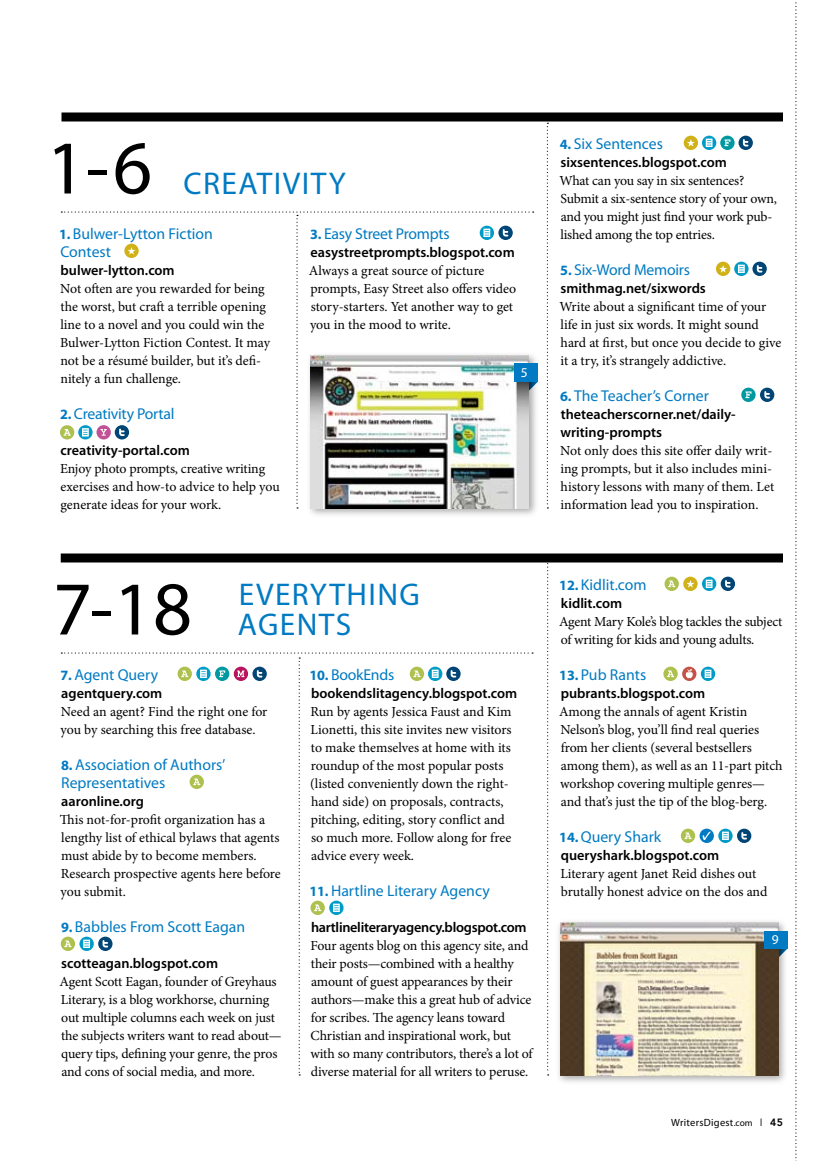
<style>
.page{position:relative;width:837px;height:1161px;background:#fff}
.page>*{position:absolute;margin:0;border:0;box-sizing:border-box;transform-origin:0 0}
.t1{font:76.5px "Myriad Pro";color:#000}
.t2{font:31.5px/30px "Myriad Pro";letter-spacing:.045em;color:#007ac2}
.t3{font:15.75px/18px "Myriad Pro";color:#007ac2}
.t4{font:600 14.25px/18px "Myriad Pro";color:#000}
.t5{font:600 14.25px "Myriad Pro";letter-spacing:-.02em;color:#000}
.t6{font:13.8px/18px "Minion Pro";letter-spacing:-.01em;color:#000}
.t7{font:13.5px "Myriad Pro";color:#fff}
.t8{font:10.5px "Myriad Pro";letter-spacing:.025em;color:#000}
.s1{font-weight:700;font-size:14.25px}
.s2{font-size:9.3px}
.s3{font-family:"Avenir LT Std"}
.s4{font-family:"Avenir LT Std";font-weight:800}
</style>
<div class="page">
<svg style="left:795px;top:2px;width:2px;height:1159px"></svg>
<svg style="left:547px;top:123px;width:1px;height:385px"></svg>
<div style="left:62px;top:112px;width:721px;height:10px;background:#000"></div>
<svg style="left:61px;top:212px;width:474px;height:296px"></svg>
<div style="left:684px;top:136px;width:14px;height:14px;background:#d0b218;border-radius:50%"></div>
<svg style="left:687px;top:139px;width:8px;height:8px"></svg>
<svg style="left:702px;top:136px;width:14px;height:14px"></svg>
<svg style="left:706px;top:139px;width:7px;height:8px"></svg>
<svg style="left:720px;top:136px;width:15px;height:14px"></svg>
<svg style="left:724px;top:139px;width:6px;height:7px"></svg>
<div style="left:739px;top:136px;width:14px;height:14px;background:#004575;border-radius:50%"></div>
<svg style="left:743px;top:139px;width:6px;height:8px"></svg>
<div style="left:716px;top:262px;width:14px;height:14px;background:#d0b218;border-radius:50%"></div>
<svg style="left:719px;top:265px;width:8px;height:8px"></svg>
<svg style="left:734px;top:262px;width:15px;height:14px"></svg>
<svg style="left:738px;top:265px;width:7px;height:8px"></svg>
<svg style="left:752px;top:262px;width:15px;height:14px"></svg>
<svg style="left:757px;top:265px;width:5px;height:8px"></svg>
<svg style="left:741px;top:388px;width:15px;height:14px"></svg>
<svg style="left:745px;top:391px;width:6px;height:7px"></svg>
<div style="left:760px;top:388px;width:14px;height:14px;background:#004575;border-radius:50%"></div>
<svg style="left:764px;top:391px;width:6px;height:8px"></svg>
<div style="left:61px;top:554px;width:722px;height:8px;background:#000"></div>
<div style="left:665px;top:577px;width:14px;height:14px;background:#aec14e;border-radius:50%"></div>
<svg style="left:668px;top:580px;width:7px;height:7px"></svg>
<div style="left:683px;top:577px;width:15px;height:14px;background:#d0b218;border-radius:50%"></div>
<svg style="left:686px;top:580px;width:8px;height:8px"></svg>
<svg style="left:702px;top:577px;width:14px;height:14px"></svg>
<svg style="left:706px;top:580px;width:7px;height:8px"></svg>
<div style="left:721px;top:577px;width:14px;height:14px;background:#004575;border-radius:50%"></div>
<svg style="left:725px;top:580px;width:6px;height:8px"></svg>
<svg style="left:663px;top:667px;width:15px;height:14px"></svg>
<svg style="left:667px;top:670px;width:7px;height:7px"></svg>
<div style="left:682px;top:667px;width:14px;height:14px;background:#c55247;border-radius:50%"></div>
<svg style="left:686px;top:669px;width:7px;height:9px"></svg>
<svg style="left:701px;top:667px;width:14px;height:14px"></svg>
<svg style="left:705px;top:670px;width:6px;height:8px"></svg>
<div style="left:681px;top:829px;width:14px;height:14px;background:#aec14e;border-radius:50%"></div>
<svg style="left:684px;top:832px;width:8px;height:7px"></svg>
<div style="left:700px;top:829px;width:14px;height:14px;background:#007ac2;border-radius:50%"></div>
<svg style="left:703px;top:832px;width:8px;height:8px"></svg>
<svg style="left:718px;top:829px;width:15px;height:14px"></svg>
<svg style="left:722px;top:832px;width:7px;height:8px"></svg>
<div style="left:737px;top:829px;width:14px;height:14px;background:#004575;border-radius:50%"></div>
<svg style="left:741px;top:832px;width:6px;height:8px"></svg>
<svg style="left:61px;top:652px;width:472px;height:424px"></svg>
<svg style="left:547px;top:562px;width:2px;height:514px"></svg>
<div style="left:305px;top:351px;width:235px;height:168px;background:#000;opacity:.35"></div>
<img style="left:310px;top:356px;width:219px;height:152px">
<div style="left:514px;top:364px;width:24px;height:18px;background:#007ac2"></div>
<div style="left:555px;top:917px;width:235px;height:169px;background:#000;opacity:.35"></div>
<img style="left:560px;top:922px;width:219px;height:154px">
<div style="left:764px;top:931px;width:23px;height:18px;background:#007ac2"></div>
<h1 class="t1" style="left:46px;top:121px;width:107px">1-6</h1>
<h2 class="t2" style="left:184px;top:167px;width:36px">Creati</h2>
<h2 class="t2" style="left:283px;top:167px;width:34px">vity</h2>
<p class="t3" style="left:59px;top:224px;width:155px"><span class="s1">1.</span> Bulwer-Lytton Fiction<br>Contest</p>
<p class="t4" style="left:61px;top:260px;width:116px">bulwer-lytton.com</p>
<p class="t6" style="left:60px;top:279px;width:211px">Not often are you rewarded for being the worst, but craft a terrible opening line to a novel and you could win the Bulwer-Lytton Fiction Contest. It may not be a résumé builder, but it’s defi&shy;nitely a fun challenge.</p>
<p class="t3" style="left:60px;top:404px;width:116px"><span class="s1">2.</span> Creativity Portal</p>
<p class="t4" style="left:60px;top:440px;width:131px">creativity-portal.com</p>
<p class="t6" style="left:60px;top:459px;width:221px">Enjoy photo prompts, creative writing exercises and how-to advice to help you generate ideas for your work.</p>
<p class="t3" style="left:310px;top:224px;width:141px"><span class="s1">3.</span> Easy Street Prompts</p>
<p class="t4" style="left:311px;top:242px;width:206px">easystreetprompts.blogspot.com</p>
<p class="t6" style="left:309px;top:261px;width:209px">Always a great source of picture prompts, Easy Street also offers video story-starters. Yet another way to get you in the mood to write.</p>
<p class="t7" style="left:521px;top:364px;width:8px">5</p>
<p class="t3" style="left:560px;top:134px;width:105px"><span class="s1">4.</span> Six Sentences</p>
<p class="t4" style="left:561px;top:152px;width:168px">sixsentences.blogspot.com</p>
<p class="t6" style="left:559px;top:171px;width:219px">What can you say in six sentences?<br>Submit a six-sentence story of your own, and you might just find your work pub&shy;lished among the top entries.</p>
<p class="t3" style="left:560px;top:260px;width:131px"><span class="s1">5.</span> Six-Word Memoirs</p>
<p class="t4" style="left:561px;top:278px;width:147px">smithmag.net/sixwords</p>
<p class="t6" style="left:559px;top:297px;width:223px">Write about a significant time of your life in just six words. It might sound hard at first, but once you decide to give it a try, it’s strangely addictive.</p>
<p class="t3" style="left:560px;top:386px;width:150px"><span class="s1">6.</span> The Teacher’s Corner</p>
<p class="t4" style="left:561px;top:404px;width:177px">theteacherscorner.net/daily&shy;writing-prompts</p>
<p class="t6" style="left:560px;top:441px;width:216px">Not only does this site offer daily writ&shy;ing prompts, but it also includes mini&shy;history lessons with many of them. Let information lead you to inspiration.</p>
<h1 class="t1" style="left:53px;top:562px;width:141px">7-18</h1>
<h2 class="t2" style="left:238px;top:578px;width:184px">EVERYTHING<br>AGENTS</h2>
<p class="t3" style="left:61px;top:665px;width:99px"><span class="s1">7.</span> Agent Query</p>
<p class="t4" style="left:61px;top:683px;width:103px">agentquery.com</p>
<p class="t6" style="left:61px;top:702px;width:208px">Need an agent? Find the right one for you by searching this free database.</p>
<p class="t3" style="left:61px;top:755px;width:166px"><span class="s1">8.</span> Association of Authors’<br>Representatives</p>
<p class="t4" style="left:61px;top:791px;width:84px">aaronline.org</p>
<p class="t6" style="left:60px;top:810px;width:222px">This not-for-profit organization has a lengthy list of ethical bylaws that agents must abide by to become members.<br>Research prospective agents here before you submit.</p>
<p class="t3" style="left:61px;top:917px;width:186px"><span class="s1">9.</span> Babbles From Scott Eagan</p>
<p class="t4" style="left:61px;top:953px;width:158px">scotteagan.blogspot.com</p>
<p class="t6" style="left:60px;top:972px;width:224px">Agent Scott Eagan, founder of Greyhaus Literary, is a blog workhorse, churning out multiple columns each week on just the subjects writers want to read about— query tips, defining your genre, the pros and cons of social media, and more.</p>
<p class="t3" style="left:310px;top:665px;width:86px"><span class="s1">10.</span> BookEnds</p>
<p class="t4" style="left:311px;top:683px;width:208px">bookendslitagency.blogspot.com</p>
<p class="t6" style="left:310px;top:702px;width:203px">Run by agents Jessica Faust and Kim Lionetti, this site invites new visitors to make themselves at home with its roundup of the most popular posts (listed conveniently down the right&shy;hand side) on proposals, contracts, pitching, editing, story conflict and so much more. Follow along for free advice every week.</p>
<p class="t3" style="left:310px;top:881px;width:182px"><span class="s1">11.</span> Hartline Literary Agency</p>
<p class="t5" style="left:311px;top:918px;width:217px">hartlineliteraryagency.blogspot.com</p>
<p class="t6" style="left:310px;top:936px;width:224px">Four agents blog on this agency site, and their posts—combined with a healthy amount of guest appearances by their authors—make this a great hub of advice for scribes. The agency leans toward Christian and inspirational work, but with so many contributors, there’s a lot of diverse material for all writers to peruse.</p>
<p class="t3" style="left:559px;top:575px;width:89px"><span class="s1">12.</span> Kidlit.com</p>
<p class="t4" style="left:561px;top:593px;width:63px">kidlit.com</p>
<p class="t6" style="left:559px;top:612px;width:225px">Agent Mary Kole’s blog tackles the subject of writing for kids and young adults.</p>
<p class="t3" style="left:559px;top:665px;width:89px"><span class="s1">13.</span> Pub Rants</p>
<p class="t4" style="left:561px;top:683px;width:146px">pubrants.blogspot.com</p>
<p class="t6" style="left:559px;top:702px;width:225px">Among the annals of agent Kristin Nelson’s blog, you’ll find real queries from her clients (several bestsellers among them), as well as an 11-part pitch workshop covering multiple genres— and that’s just the tip of the blog-berg.</p>
<p class="t3" style="left:559px;top:827px;width:104px"><span class="s1">14.</span> Query Shark</p>
<p class="t4" style="left:561px;top:845px;width:160px">queryshark.blogspot.com</p>
<p class="t6" style="left:560px;top:864px;width:209px">Literary agent Janet Reid dishes out brutally honest advice on the dos and</p>
<p class="t7" style="left:772px;top:931px;width:8px">9</p>
<p class="t8" style="left:671px;top:1116px;width:113px">WritersDigest<span class="s2">.com</span> <span class="s3">I</span> <span class="s4">45</span></p>
</div>
